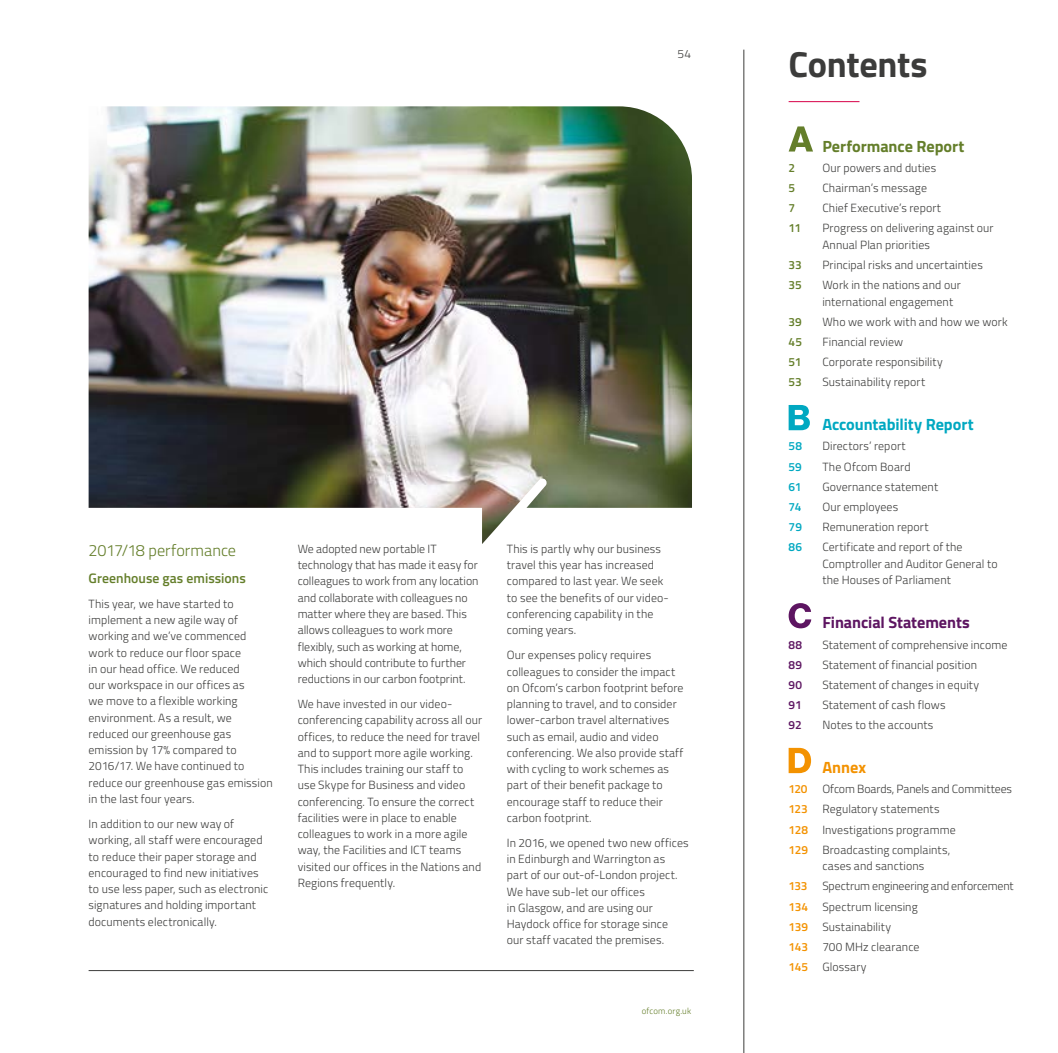
<style>
.page{position:relative;width:1058px;height:1053px;background:#fff}
.page>*{position:absolute;margin:0;border:0;box-sizing:border-box;transform-origin:0 0}
.t1{font:700 36.25px "Titillium";letter-spacing:-.01em;color:#3c3c3b}
.t2{font:700 16.25px "Titillium";letter-spacing:-.005em;color:#00a8c1}
.t3{font:700 16.25px "Titillium";letter-spacing:-.005em;color:#5d1561}
.Body{font:300 16.25px "Titillium";letter-spacing:-.005em;color:#647e2a}
.t4{font:700 16.25px "Titillium";letter-spacing:-.005em;color:#647e2a}
.t5{font:700 16.25px "Titillium";color:#f39200}
.Body-2{font:600 13.75px "Titillium";color:#647e2a}
.Body-3{font:300 11.88px/16.2px "Titillium";letter-spacing:.01em;color:#3c3c3b}
.t6{font:600 11.88px "Titillium";letter-spacing:-.005em;color:#647e2a}
.t7{font:600 11.88px "Titillium";color:#00a8c1}
.t8{font:600 11.88px "Titillium";letter-spacing:.02em;color:#5d1561}
.t9{font:600 11.88px "Titillium";letter-spacing:-.045em;color:#f39200}
.t10{font:300 8.75px "Titillium";letter-spacing:.02em;color:#647e2a}
.s1{font-weight:600;color:#f39200}
</style>
<div class="page">
<hr style="left:788px;top:101px;width:71px;height:1px;background:#d70048">
<svg style="left:788px;top:126px;width:25px;height:25px"></svg>
<svg style="left:788px;top:405px;width:22px;height:25px"></svg>
<svg style="left:788px;top:603px;width:23px;height:25px"></svg>
<svg style="left:788px;top:747px;width:23px;height:26px"></svg>
<hr style="left:743px;top:50px;width:1px;height:1002px;background:#3c3c3b">
<hr style="left:89px;top:970px;width:605px;height:1px;background:#3c3c3b">
<img style="left:89px;top:106px;width:603px;height:438px">
<p class="Body-3" style="left:677px;top:45px;width:15px">54</p>
<p class="Body" style="left:89px;top:539px;width:149px">2017/18 performance</p>
<p class="Body-2" style="left:89px;top:567px;width:159px">Greenhouse gas emissions</p>
<p class="Body-3" style="left:89px;top:595px;width:186px">This year, we have started to implement a new agile way of working and we’ve commenced work to reduce our floor space<br>in our head office. We reduced<br>our workspace in our offices as<br>we move to a flexible working environment. As a result, we reduced our greenhouse gas emission by 17% compared to<br>2016/17. We have continued to reduce our greenhouse gas emission in the last four years.</p>
<p class="Body-3" style="left:89px;top:815px;width:181px">In addition to our new way of working, all staff were encouraged to reduce their paper storage and encouraged to find new initiatives to use less paper, such as electronic signatures and holding important documents electronically.</p>
<p class="Body-3" style="left:298px;top:540px;width:182px">We adopted new portable IT technology that has made it easy for colleagues to work from any location and collaborate with colleagues no matter where they are based. This allows colleagues to work more flexibly, such as working at home, which should contribute to further reductions in our carbon footprint.</p>
<p class="Body-3" style="left:298px;top:695px;width:186px">We have invested in our video&shy;conferencing capability across all our offices, to reduce the need for travel and to support more agile working.<br>This includes training our staff to use Skype for Business and video conferencing. To ensure the correct facilities were in place to enable colleagues to work in a more agile way, the Facilities and ICT teams visited our offices in the Nations and Regions frequently.</p>
<p class="Body-3" style="left:507px;top:540px;width:163px">This is partly why our business travel this year has increased compared to last year. We seek to see the benefits of our video&shy;conferencing capability in the coming years.</p>
<p class="Body-3" style="left:507px;top:646px;width:178px">Our expenses policy requires colleagues to consider the impact on Ofcom’s carbon footprint before planning to travel, and to consider lower-carbon travel alternatives such as email, audio and video conferencing. We also provide staff with cycling to work schemes as part of their benefit package to encourage staff to reduce their carbon footprint.</p>
<p class="Body-3" style="left:507px;top:834px;width:183px">In 2016, we opened two new offices in Edinburgh and Warrington as part of our out-of-London project.<br>We have sub-let our offices<br>in Glasgow, and are using our<br>Haydock office for storage since<br>our staff vacated the premises.</p>
<p class="t10" style="left:641px;top:1004px;width:51px">ofcom.org.uk</p>
<h1 class="t1" style="left:788px;top:36px;width:140px">Contents</h1>
<h2 class="t4" style="left:822px;top:133px;width:143px">Performance Report</h2>
<p class="t6" style="left:788px;top:159px;width:8px">2</p>
<p class="Body-3" style="left:822px;top:159px;width:115px">Our powers and duties</p>
<p class="t6" style="left:788px;top:179px;width:8px">5</p>
<p class="Body-3" style="left:822px;top:179px;width:106px">Chairman’s message</p>
<p class="t6" style="left:788px;top:199px;width:8px">7</p>
<p class="Body-3" style="left:822px;top:199px;width:120px">Chief Executive’s report</p>
<p class="t6" style="left:788px;top:219px;width:14px">11</p>
<p class="Body-3" style="left:822px;top:219px;width:173px;line-height:16.6px">Progress on delivering against our<br>Annual Plan priorities</p>
<p class="t6" style="left:788px;top:256px;width:15px">33</p>
<p class="Body-3" style="left:822px;top:256px;width:162px">Principal risks and uncertainties</p>
<p class="t6" style="left:788px;top:276px;width:15px">35</p>
<p class="Body-3" style="left:822px;top:276px;width:140px;line-height:16.6px">Work in the nations and our international engagement</p>
<p class="t6" style="left:788px;top:312px;width:15px">39</p>
<p class="Body-3" style="left:822px;top:313px;width:187px">Who we work with and how we work</p>
<p class="t6" style="left:788px;top:333px;width:15px">45</p>
<p class="Body-3" style="left:822px;top:333px;width:82px">Financial review</p>
<p class="t6" style="left:788px;top:353px;width:14px">51</p>
<p class="Body-3" style="left:822px;top:353px;width:122px">Corporate responsibility</p>
<p class="t6" style="left:788px;top:373px;width:15px">53</p>
<p class="Body-3" style="left:822px;top:373px;width:104px">Sustainability report</p>
<h2 class="t2" style="left:822px;top:412px;width:153px">Accountability Report</h2>
<p class="t7" style="left:788px;top:437px;width:15px">58</p>
<p class="Body-3" style="left:822px;top:437px;width:85px">Directors’ report</p>
<p class="t7" style="left:788px;top:457px;width:15px">59</p>
<p class="Body-3" style="left:822px;top:457px;width:90px">The Ofcom Board</p>
<p class="t7" style="left:788px;top:477px;width:14px">61</p>
<p class="Body-3" style="left:822px;top:478px;width:117px">Governance statement</p>
<p class="t7" style="left:788px;top:497px;width:14px">74</p>
<p class="Body-3" style="left:822px;top:498px;width:77px">Our employees</p>
<p class="t7" style="left:788px;top:518px;width:15px">79</p>
<p class="Body-3" style="left:822px;top:518px;width:108px">Remuneration report</p>
<p class="t7" style="left:788px;top:538px;width:15px">86</p>
<p class="Body-3" style="left:822px;top:538px;width:177px;line-height:16.6px">Certificate and report of the<br>Comptroller and Auditor General to the Houses of Parliament</p>
<h2 class="t3" style="left:822px;top:610px;width:149px">Financial Statements</h2>
<p class="t8" style="left:788px;top:635px;width:15px">88</p>
<p class="Body-3" style="left:822px;top:635px;width:187px">Statement of comprehensive income</p>
<p class="t8" style="left:788px;top:655px;width:15px">89</p>
<p class="Body-3" style="left:822px;top:655px;width:156px">Statement of financial position</p>
<p class="t8" style="left:788px;top:675px;width:15px">90</p>
<p class="Body-3" style="left:822px;top:676px;width:158px">Statement of changes in equity</p>
<p class="t8" style="left:788px;top:695px;width:15px">91</p>
<p class="Body-3" style="left:822px;top:696px;width:125px">Statement of cash flows</p>
<p class="t8" style="left:788px;top:716px;width:15px">92</p>
<p class="Body-3" style="left:822px;top:716px;width:113px">Notes to the accounts</p>
<h2 class="t5" style="left:822px;top:755px;width:45px">Annex</h2>
<p class="t9" style="left:788px;top:780px;width:20px">120</p>
<p class="Body-3" style="left:788px;top:778px;width:225px;line-height:20.1px;text-indent:34px">Ofcom Boards, Panels and Committees<br><span class="s1">123</span> Regulatory statements<br><span class="s1">128</span> Investigations programme<br><span class="s1">129</span> Broadcasting complaints,</p>
<p class="Body-3" style="left:822px;top:857px;width:104px">cases and sanctions</p>
<p class="t9" style="left:788px;top:877px;width:20px">133</p>
<p class="Body-3" style="left:788px;top:875px;width:227px;line-height:20.1px;text-indent:34px">Spectrum engineering and enforcement<br><span class="s1">134</span> Spectrum licensing<br><span class="s1">139</span> Sustainability<br><span class="s1">143</span> 700 MHz clearance<br><span class="s1">145</span> Glossary</p>
</div>
